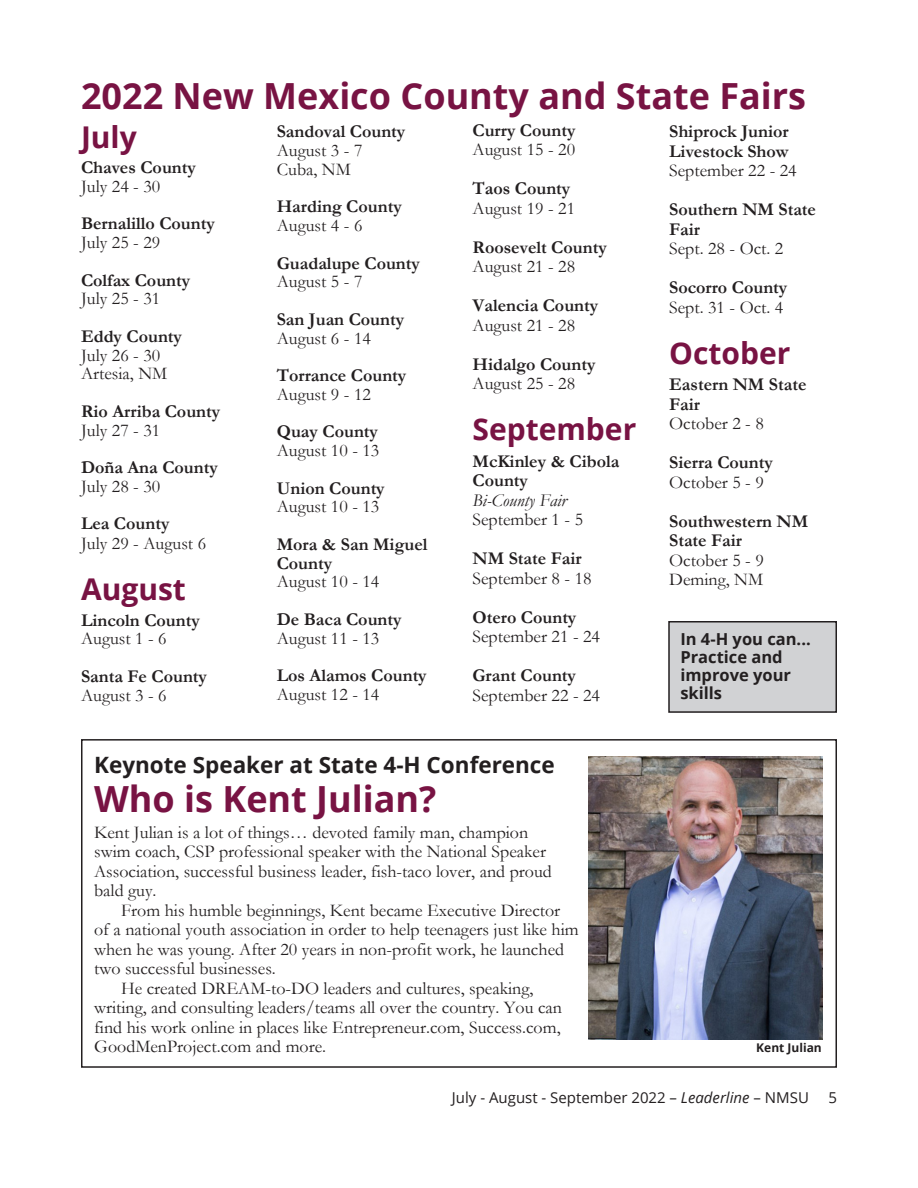
<style>
.page{position:relative;width:918px;height:1188px;background:#fff}
.page>*{position:absolute;margin:0;border:0;box-sizing:border-box;transform-origin:0 0}
.t1{font:700 36px "Open Sans";color:#781343}
.t2{font:700 30px "Open Sans";color:#781343}
.t3{font:700 22.5px "Open Sans";color:#231f20}
.Paragraph{font:18px/19.5px "Garamond";color:#231f20}
.Paragraph-2{font:700 18px/19.5px "Garamond";color:#231f20}
.Paragraph-3{font:italic 18px "Garamond";color:#231f20}
.Paragraph-4{font:700 16.5px/18px "Open Sans";color:#231f20}
.t4{font:15px "Open Sans";color:#231f20}
.t5{font:700 12px "Open Sans";color:#231f20}
.s1{font-style:italic}
</style>
<div class="page">
<div style="left:668px;top:621px;width:169px;height:92px;background:#d1d2d4"></div>
<svg style="left:81px;top:739px;width:756px;height:329px"></svg>
<img style="left:589px;top:756px;width:234px;height:284px">
<h2 class="t1" style="left:81px;top:70px;width:727px">2022 New Mexico County and State Fairs</h2>
<h3 class="t2" style="left:81px;top:116px;width:57px">July</h3>
<p class="Paragraph-2" style="left:81px;top:158px;width:116px">Chaves County</p>
<p class="Paragraph" style="left:81px;top:176px;width:81px">July 24 - 30</p>
<p class="Paragraph-2" style="left:81px;top:214px;width:135px">Bernalillo County</p>
<p class="Paragraph" style="left:81px;top:232px;width:81px">July 25 - 29</p>
<p class="Paragraph-2" style="left:81px;top:270px;width:111px">Colfax County</p>
<p class="Paragraph" style="left:81px;top:289px;width:81px">July 25 - 31</p>
<p class="Paragraph-2" style="left:81px;top:327px;width:103px">Eddy County</p>
<p class="Paragraph" style="left:81px;top:345px;width:81px">July 26 - 30</p>
<p class="Paragraph" style="left:81px;top:364px;width:88px">Artesia, NM</p>
<p class="Paragraph-2" style="left:81px;top:402px;width:141px">Rio Arriba County</p>
<p class="Paragraph" style="left:81px;top:420px;width:81px">July 27 - 31</p>
<p class="Paragraph-2" style="left:81px;top:458px;width:138px">Doña Ana County</p>
<p class="Paragraph" style="left:81px;top:476px;width:81px">July 28 - 30</p>
<p class="Paragraph-2" style="left:81px;top:514px;width:90px">Lea County</p>
<p class="Paragraph" style="left:81px;top:533px;width:127px">July 29 - August 6</p>
<h3 class="t2" style="left:81px;top:568px;width:106px">August</h3>
<p class="Paragraph-2" style="left:81px;top:610px;width:120px">Lincoln County</p>
<p class="Paragraph" style="left:81px;top:629px;width:87px">August 1 - 6</p>
<p class="Paragraph-2" style="left:81px;top:667px;width:128px">Santa Fe County</p>
<p class="Paragraph" style="left:81px;top:685px;width:87px">August 3 - 6</p>
<p class="Paragraph-2" style="left:472px;top:121px;width:104px">Curry County</p>
<p class="Paragraph" style="left:472px;top:140px;width:104px">August 15 - 20</p>
<p class="Paragraph-2" style="left:472px;top:179px;width:99px">Taos County</p>
<p class="Paragraph" style="left:472px;top:198px;width:104px">August 19 - 21</p>
<p class="Paragraph-2" style="left:472px;top:238px;width:136px">Roosevelt County</p>
<p class="Paragraph" style="left:472px;top:257px;width:104px">August 21 - 28</p>
<p class="Paragraph-2" style="left:472px;top:296px;width:127px">Valencia County</p>
<p class="Paragraph" style="left:472px;top:315px;width:104px">August 21 - 28</p>
<p class="Paragraph-2" style="left:472px;top:355px;width:125px">Hidalgo County</p>
<p class="Paragraph" style="left:472px;top:374px;width:104px">August 25 - 28</p>
<h3 class="t2" style="left:472px;top:408px;width:165px">September</h3>
<p class="Paragraph-2" style="left:472px;top:451px;width:148px">McKinley &amp; Cibola<br>County</p>
<p class="Paragraph-3" style="left:472px;top:488px;width:96px">Bi-County Fair</p>
<p class="Paragraph" style="left:472px;top:509px;width:112px">September 1 - 5</p>
<p class="Paragraph-2" style="left:472px;top:549px;width:111px">NM State Fair</p>
<p class="Paragraph" style="left:472px;top:568px;width:121px">September 8 - 18</p>
<p class="Paragraph-2" style="left:472px;top:607px;width:105px">Otero County</p>
<p class="Paragraph" style="left:472px;top:626px;width:129px">September 21 - 24</p>
<p class="Paragraph-2" style="left:472px;top:666px;width:105px">Grant County</p>
<p class="Paragraph" style="left:472px;top:685px;width:129px">September 22 - 24</p>
<p class="Paragraph-2" style="left:277px;top:122px;width:130px">Sandoval County</p>
<p class="Paragraph" style="left:277px;top:140px;width:87px">August 3 - 7</p>
<p class="Paragraph" style="left:277px;top:159px;width:76px">Cuba, NM</p>
<p class="Paragraph-2" style="left:277px;top:197px;width:127px">Harding County</p>
<p class="Paragraph" style="left:277px;top:215px;width:87px">August 4 - 6</p>
<p class="Paragraph-2" style="left:277px;top:253px;width:145px">Guadalupe County</p>
<p class="Paragraph" style="left:277px;top:271px;width:87px">August 5 - 7</p>
<p class="Paragraph-2" style="left:277px;top:309px;width:129px">San Juan County</p>
<p class="Paragraph" style="left:277px;top:328px;width:96px">August 6 - 14</p>
<p class="Paragraph-2" style="left:277px;top:366px;width:131px">Torrance County</p>
<p class="Paragraph" style="left:277px;top:384px;width:96px">August 9 - 12</p>
<p class="Paragraph-2" style="left:277px;top:422px;width:103px">Quay County</p>
<p class="Paragraph" style="left:277px;top:440px;width:104px">August 10 - 13</p>
<p class="Paragraph-2" style="left:277px;top:478px;width:110px">Union County</p>
<p class="Paragraph" style="left:277px;top:496px;width:104px">August 10 - 13</p>
<p class="Paragraph-2" style="left:277px;top:535px;width:152px;line-height:18.8px">Mora &amp; San Miguel<br>County</p>
<p class="Paragraph" style="left:277px;top:572px;width:104px">August 10 - 14</p>
<p class="Paragraph-2" style="left:277px;top:609px;width:126px">De Baca County</p>
<p class="Paragraph" style="left:277px;top:628px;width:104px">August 11 - 13</p>
<p class="Paragraph-2" style="left:277px;top:666px;width:152px">Los Alamos County</p>
<p class="Paragraph" style="left:277px;top:684px;width:104px">August 12 - 14</p>
<p class="Paragraph-2" style="left:669px;top:122px;width:121px">Shiprock Junior<br>Livestock Show</p>
<p class="Paragraph" style="left:669px;top:160px;width:129px">September 22 - 24</p>
<p class="Paragraph-2" style="left:669px;top:200px;width:148px">Southern NM State<br>Fair</p>
<p class="Paragraph" style="left:669px;top:238px;width:116px">Sept. 28 - Oct. 2</p>
<p class="Paragraph-2" style="left:669px;top:278px;width:120px">Socorro County</p>
<p class="Paragraph" style="left:669px;top:297px;width:116px">Sept. 31 - Oct. 4</p>
<h3 class="t2" style="left:669px;top:332px;width:123px">October</h3>
<p class="Paragraph-2" style="left:669px;top:375px;width:139px">Eastern NM State<br>Fair</p>
<p class="Paragraph" style="left:669px;top:413px;width:96px">October 2 - 8</p>
<p class="Paragraph-2" style="left:669px;top:453px;width:105px">Sierra County</p>
<p class="Paragraph" style="left:669px;top:472px;width:96px">October 5 - 9</p>
<p class="Paragraph-2" style="left:669px;top:511px;width:141px">Southwestern NM<br>State Fair</p>
<p class="Paragraph" style="left:669px;top:550px;width:96px">October 5 - 9</p>
<p class="Paragraph" style="left:669px;top:569px;width:95px">Deming, NM</p>
<p class="Paragraph-4" style="left:680px;top:630px;width:132px">In 4-H you can...</p>
<p class="Paragraph-4" style="left:680px;top:648px;width:112px">Practice and improve your skills</p>
<h2 class="t3" style="left:94px;top:749px;width:462px">Keynote Speaker at State 4-H Conference</h2>
<h2 class="t1" style="left:94px;top:774px;width:344px">Who is Kent Julian?</h2>
<p class="Paragraph" style="left:94px;top:822px;width:459px">Kent Julian is a lot of things… devoted family man, champion swim coach, CSP professional speaker with the National Speaker Association, successful business leader, fish-taco lover, and proud bald guy.</p>
<p class="Paragraph" style="left:94px;top:900px;width:486px;text-indent:27px">From his humble beginnings, Kent became Executive Director of a national youth association in order to help teenagers just like him when he was young. After 20 years in non-profit work, he launched two successful businesses.</p>
<p class="Paragraph" style="left:94px;top:978px;width:469px;text-indent:27px">He created DREAM-to-DO leaders and cultures, speaking, writing, and consulting leaders/teams all over the country. You can find his work online in places like Entrepreneur.com, Success.com, GoodMenProject.com and more.</p>
<p class="t5" style="left:756px;top:1039px;width:67px">Kent Julian</p>
<p class="t4" style="left:452px;top:1087px;width:359px">July - August - September 2022 – <span class="s1">Leaderline</span> – NMSU</p>
<p class="t4" style="left:828px;top:1087px;width:10px">5</p>
</div>
